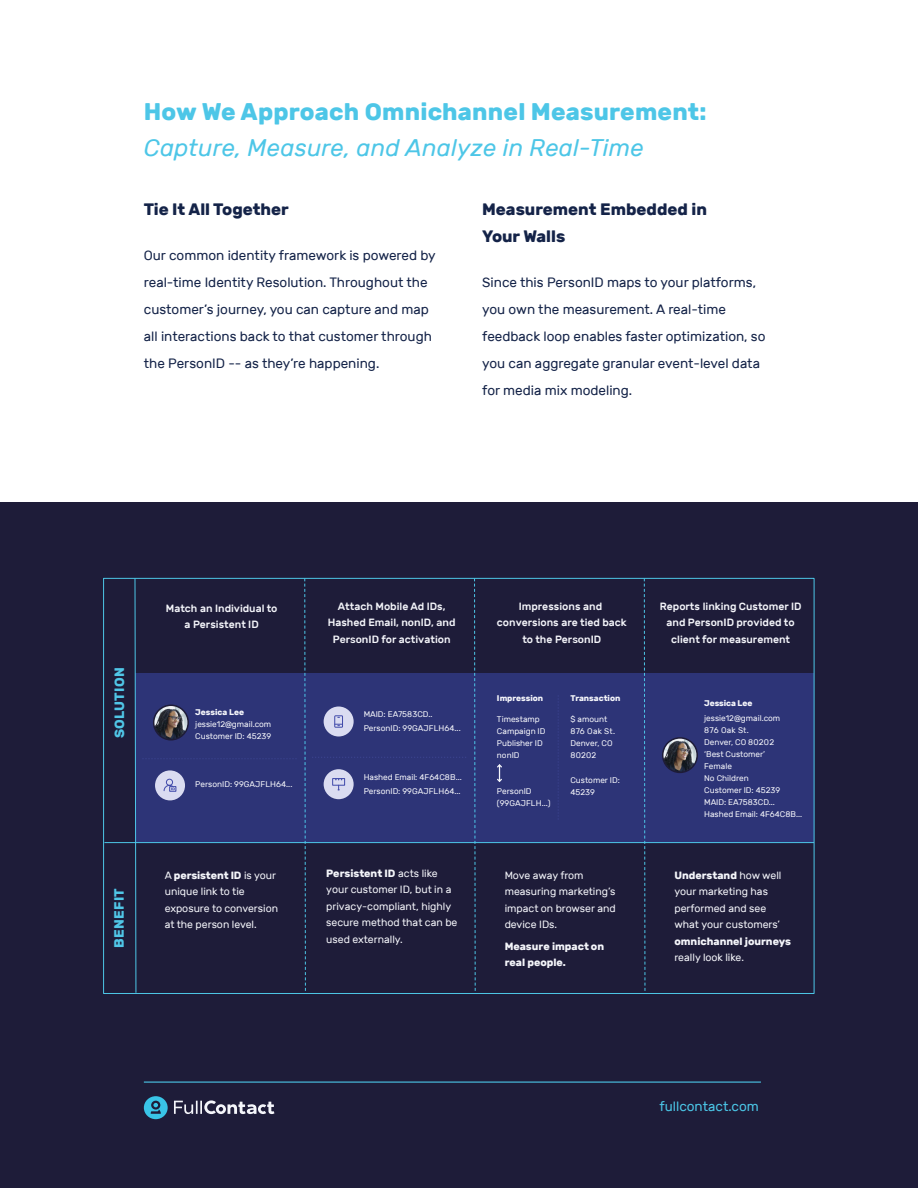
<style>
.page{position:relative;width:918px;height:1188px;background:#fff}
.page>*{position:absolute;margin:0;border:0;box-sizing:border-box;transform-origin:0 0}
.t1{font:italic 24px "Rubik";letter-spacing:.01em;color:#4dc6e7}
.t2{font:700 24px "Rubik";letter-spacing:.01em;color:#4dc6e7}
.t3{font:700 16.5px/27px "Rubik";color:#142348}
.t4{font:13.5px/27px "Rubik";color:#142348}
.t5{font:700 13.5px "Rubik";letter-spacing:.02em;color:#50c6e7}
.t6{font:13.5px "Rubik";color:#4bc6e7}
.t7{font:10.5px/16.5px "Rubik";color:#f4f5fa}
.t8{font:500 10.5px/16.5px "Rubik";color:#f4f5fa;text-align:center}
.t9{font:700 10.5px/16.5px "Rubik";color:#f4f5fa}
.t10{font:8.25px/12px "Rubik";color:#f4f5fa}
.t11{font:700 8.25px "Rubik";letter-spacing:-.005em;color:#f4f5fa}
.s1{font-weight:700}
</style>
<div class="page">
<div style="left:0;top:503px;width:918px;height:685px;background:#1e1c39"></div>
<div style="left:135px;top:673px;width:679px;height:170px;background:#2d3477"></div>
<svg style="left:153px;top:704px;width:36px;height:37px"></svg>
<div style="left:155px;top:770px;width:30px;height:30px;background:#dadcf1;border-radius:50%"></div>
<div style="left:166px;top:779px;width:7px;height:7px;border:1px solid #404aaa;border-radius:50%"></div>
<div style="left:169px;top:786px;width:7px;height:6px;border:1px solid #404aaa"></div>
<svg style="left:163px;top:785px;width:12px;height:6px"></svg>
<svg style="left:143px;top:758px;width:154px;height:1px"></svg>
<div style="left:324px;top:707px;width:30px;height:30px;background:#dadcf1;border-radius:50%"></div>
<div style="left:334px;top:715px;width:9px;height:13px;border:1px solid #404aaa"></div>
<svg style="left:335px;top:724px;width:7px;height:2px"></svg>
<div style="left:324px;top:769px;width:30px;height:30px;background:#dadcf1;border-radius:50%"></div>
<div style="left:332px;top:778px;width:13px;height:8px;border:1px solid #404aaa"></div>
<svg style="left:336px;top:779px;width:6px;height:11px"></svg>
<svg style="left:312px;top:757px;width:154px;height:1px"></svg>
<svg style="left:558px;top:698px;width:1px;height:121px"></svg>
<svg style="left:497px;top:764px;width:5px;height:18px"></svg>
<svg style="left:662px;top:737px;width:36px;height:36px"></svg>
<svg style="left:304px;top:578px;width:2px;height:416px"></svg>
<svg style="left:474px;top:578px;width:2px;height:416px"></svg>
<svg style="left:644px;top:578px;width:2px;height:416px"></svg>
<svg style="left:134px;top:578px;width:3px;height:416px"></svg>
<hr style="left:104px;top:842px;width:710px;height:1px;background:#4dc6e7">
<hr style="left:144px;top:1082px;width:617px;height:1px;background:#4bc6e7">
<svg style="left:144px;top:1096px;width:24px;height:23px"></svg>
<svg style="left:174px;top:1100px;width:100px;height:14px"></svg>
<h1 class="t2" style="left:144px;top:98px;width:564px">How We Approach Omnichannel Measurement:</h1>
<h1 class="t1" style="left:144px;top:134px;width:501px">Capture, Measure, and Analyze in Real-Time</h1>
<h2 class="t3" style="left:144px;top:196px;width:146px">Tie It All Together</h2>
<h3 class="t4" style="left:144px;top:242px;width:293px">Our common identity framework is powered by real-time Identity Resolution. Throughout the customer’s journey, you can capture and map all interactions back to that customer through the PersonID -- as they’re happening.</h3>
<h2 class="t3" style="left:482px;top:196px;width:226px">Measurement Embedded in<br>Your Walls</h2>
<h3 class="t4" style="left:482px;top:269px;width:285px">Since this PersonID maps to your platforms, you own the measurement. A real-time feedback loop enables faster optimization, so you can aggregate granular event-level data for media mix modeling.</h3>
<h3 class="t5" style="left:112px;top:738px;width:72px;rotate:-90deg">SOLUTION</h3>
<h3 class="t5" style="left:111px;top:948px;width:61px;rotate:-90deg">BENEFIT</h3>
<p class="t8" style="left:166px;top:600px;width:113px">Match an Individual to a Persistent ID</p>
<p class="t8" style="left:328px;top:598px;width:129px">Attach Mobile Ad IDs,<br>Hashed Email, nonID, and<br>PersonID for activation</p>
<p class="t8" style="left:497px;top:598px;width:131px">Impressions and conversions are tied back to the PersonID</p>
<p class="t8" style="left:660px;top:598px;width:143px">Reports linking Customer ID and PersonID provided to client for measurement</p>
<p class="t11" style="left:195px;top:707px;width:50px">Jessica Lee</p>
<p class="t10" style="left:195px;top:718px;width:78px">jessie12@gmail.com<br>Customer ID: 45239</p>
<p class="t10" style="left:364px;top:708px;width:99px;line-height:13.8px">MAID: EA7583CD..<br>PersonID: 99GAJFLH64...</p>
<p class="t10" style="left:195px;top:778px;width:99px">PersonID: 99GAJFLH64...</p>
<p class="t10" style="left:364px;top:771px;width:100px;line-height:13.8px">Hashed Email: 4F64C8B...<br>PersonID: 99GAJFLH64...</p>
<p class="t11" style="left:497px;top:694px;width:48px">Impression</p>
<p class="t10" style="left:497px;top:713px;width:50px">Timestamp<br>Campaign ID<br>Publisher ID nonID</p>
<p class="t10" style="left:497px;top:785px;width:55px">PersonID (99GAJFLH...)</p>
<p class="t11" style="left:571px;top:694px;width:51px">Transaction</p>
<p class="t10" style="left:571px;top:713px;width:46px">$ amount<br>876 Oak St.<br>Denver, CO<br>80202</p>
<p class="t10" style="left:571px;top:775px;width:51px">Customer ID:<br>45239</p>
<p class="t11" style="left:704px;top:698px;width:50px">Jessica Lee</p>
<p class="t10" style="left:704px;top:712px;width:100px">jessie12@gmail.com<br>876 Oak St.<br>Denver, CO 80202<br>‘Best Customer’<br>Female<br>No Children<br>Customer ID: 45239<br>MAID: EA7583CD...<br>Hashed Email: 4F64C8B...</p>
<p class="t7" style="left:326px;top:865px;width:133px"><span class="s1">Persistent ID</span> acts like your customer ID, but in a privacy-compliant, highly secure method that can be used externally.</p>
<p class="t7" style="left:505px;top:867px;width:113px">Move away from measuring marketing’s impact on browser and device IDs.</p>
<p class="t9" style="left:505px;top:938px;width:101px">Measure impact on real people.</p>
<p class="t7" style="left:165px;top:867px;width:115px">A <span class="s1">persistent ID</span> is your unique link to tie exposure to conversion at the person level.</p>
<p class="t7" style="left:674px;top:867px;width:108px"><span class="s1">Understand</span> how well your marketing has performed and see what your customers’</p>
<p class="t9" style="left:674px;top:933px;width:118px">omnichannel journeys</p>
<p class="t7" style="left:674px;top:950px;width:71px">really look like.</p>
<h3 class="t6" style="left:660px;top:1099px;width:101px">fullcontact.com</h3>
</div>
